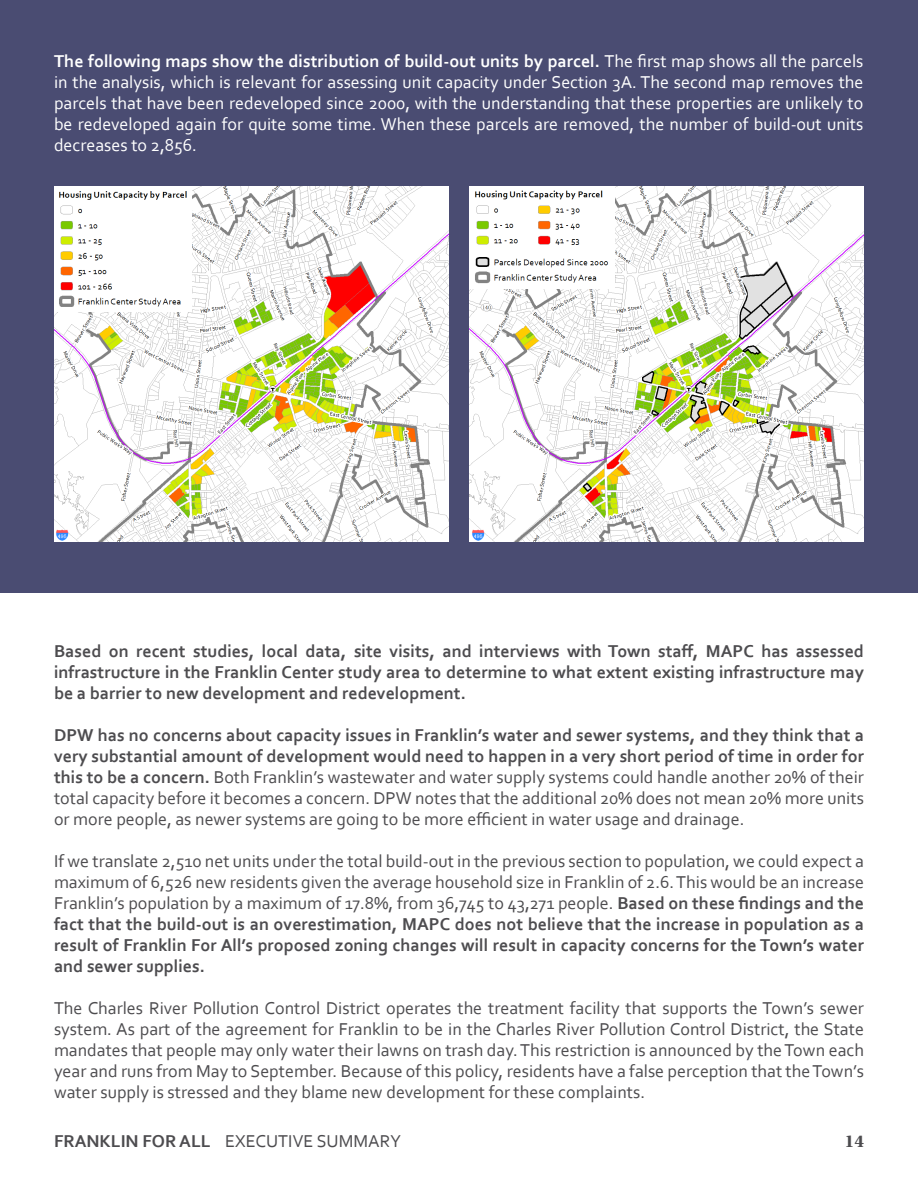
<style>
.page{position:relative;width:918px;height:1188px;background:#fff}
.page>*{position:absolute;margin:0;border:0;box-sizing:border-box;transform-origin:0 0}
.t1{font:18px/21px "Corbel";color:#4d4c4f;text-align:justify}
.t2{font:18px/21px "Corbel";color:#fff;text-align:justify}
.t3{font:700 18px/21px "Corbel";color:#4d4c4f;text-align:justify}
.t4{font:700 18px "Utopia Std";color:#4d4c4f}
.s1{font-weight:700}
</style>
<div class="page">
<div style="left:0;top:0;width:918px;height:593px;background:#4a4c72"></div>
<img style="left:54px;top:187px;width:394px;height:355px">
<img style="left:54px;top:187px;width:137px;height:124px">
<img style="left:470px;top:187px;width:394px;height:355px">
<img style="left:470px;top:187px;width:144px;height:102px">
<p class="t2" style="left:54px;top:51px;width:811px"><span class="s1">The following maps show the distribution of build-out units by parcel.</span> The first map shows all the parcels in the analysis, which is relevant for assessing unit capacity under Section 3A. The second map removes the parcels that have been redeveloped since 2000, with the understanding that these properties are unlikely to be redeveloped again for quite some time. When these parcels are removed, the number of build-out units decreases to 2,856.</p>
<p class="t3" style="left:54px;top:640px;width:812px">Based on recent studies, local data, site visits, and interviews with Town staff, MAPC has assessed infrastructure in the Franklin Center study area to determine to what extent existing infrastructure may be a barrier to new development and redevelopment.</p>
<p class="t1" style="left:54px;top:724px;width:812px"><span class="s1">DPW has no concerns about capacity issues in Franklin’s water and sewer systems, and they think that a very substantial amount of development would need to happen in a very short period of time in order for this to be a concern.</span> Both Franklin’s wastewater and water supply systems could handle another 20% of their total capacity before it becomes a concern. DPW notes that the additional 20% does not mean 20% more units or more people, as newer systems are going to be more efficient in water usage and drainage.</p>
<p class="t1" style="left:54px;top:850px;width:812px">If we translate 2,510 net units under the total build-out in the previous section to population, we could expect a maximum of 6,526 new residents given the average household size in Franklin of 2.6. This would be an increase Franklin’s population by a maximum of 17.8%, from 36,745 to 43,271 people. <span class="s1">Based on these findings and the fact that the build-out is an overestimation, MAPC does not believe that the increase in population as a result of Franklin For All’s proposed zoning changes will result in capacity concerns for the Town’s water and sewer supplies.</span></p>
<p class="t1" style="left:54px;top:997px;width:811px">The Charles River Pollution Control District operates the treatment facility that supports the Town’s sewer system. As part of the agreement for Franklin to be in the Charles River Pollution Control District, the State mandates that people may only water their lawns on trash day. This restriction is announced by the Town each year and runs from May to September. Because of this policy, residents have a false perception that the Town’s water supply is stressed and they blame new development for these complaints.</p>
<p class="t1" style="left:54px;top:1130px;width:349px"><span class="s1">FRANKLIN FOR ALL</span> EXECUTIVE SUMMARY</p>
<p class="t4" style="left:845px;top:1131px;width:21px">14</p>
</div>
